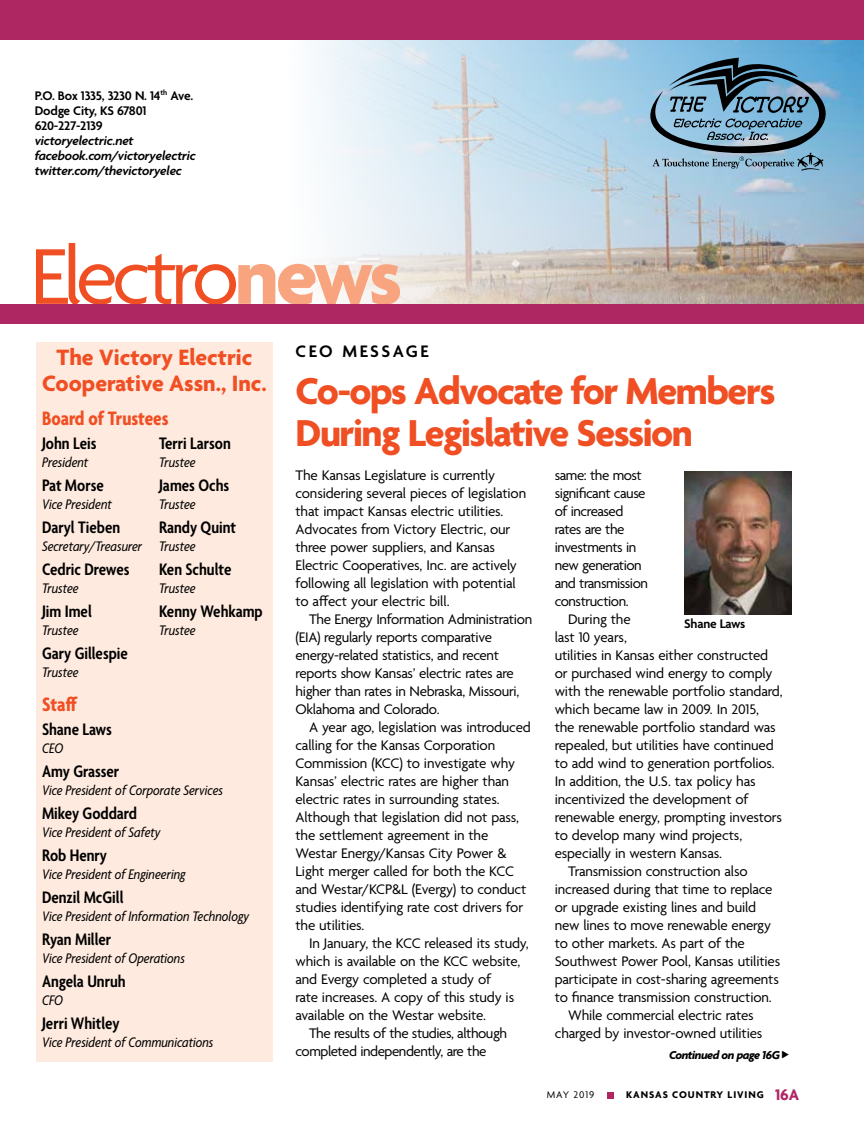
<style>
.page{position:relative;width:864px;height:1134px;background:#fff}
.page>*{position:absolute;margin:0;border:0;box-sizing:border-box;transform-origin:0 0}
.t1{font:85.5px "Agenda";letter-spacing:-.065em;color:#f04e23}
.t2{font:700 40.5px/41.7px "Agenda";letter-spacing:-.035em;color:#f04e23}
.t3{font:700 24px/25.5px "Agenda";color:#f04e23;text-align:center}
.t4{font:700 condensed 21px "Agenda";color:#f04e23}
.t5{font:600 condensed 18px "Agenda";color:#000}
.t6{font:600 18px "Agenda";letter-spacing:.14em;color:#000}
.t7{font:15px/18px "Agenda";letter-spacing:-.01em;color:#000}
.t8{font:italic condensed 15px "Agenda";color:#000}
.t9{font:15px/18px "Agenda";letter-spacing:-.03em;color:#000}
.t10{font:italic 600 13.5px/15px "Agenda";letter-spacing:-.015em;color:#000}
.t11{font:600 13.5px/15px "Agenda";letter-spacing:-.015em;color:#000}
.t12{font:italic 700 12.3px "Agenda";letter-spacing:-.035em;color:#000}
.t13{font:700 10.5px "Agenda";letter-spacing:.09em;color:#000}
.t14{font:10.5px "Agenda";letter-spacing:.09em;color:#000}
.s1{font-weight:700;color:#f8a47e}
.s2{font-size:16.5px;color:#ae2763}
</style>
<div class="page">
<div style="left:36px;top:342px;width:237px;height:720px;background:#feeade"></div>
<img style="left:312px;top:40px;width:552px;height:264px">
<div style="left:0;top:304px;width:864px;height:20px;background:#ae2763"></div>
<img style="left:684px;top:471px;width:107px;height:144px">
<svg style="left:647px;top:56px;width:181px;height:115px;background:#698fa7"></svg>
<div style="left:0;top:0;width:864px;height:40px;background:#ae2763"></div>
<div style="left:607px;top:1092px;width:7px;height:7px;background:#ae2763"></div>
<p class="t11" style="left:35px;top:89px;width:160px">P.O. Box 1335, 3230 N. 14<sup>th</sup> Ave.<br>Dodge City, KS 67801<br>620-227-2139</p>
<p class="t10" style="left:35px;top:134px;width:163px">victoryelectric.net facebook.com/victoryelectric twitter.com/thevictoryelec</p>
<h1 class="t1" style="left:30px;top:230px;width:374px">Electro<span class="s1">news</span></h1>
<h3 class="t3" style="left:42px;top:346px;width:226px">The Victory Electric<br>Cooperative Assn., Inc.</h3>
<h3 class="t4" style="left:42px;top:407px;width:128px">Board of Trustees</h3>
<p class="t5" style="left:42px;top:434px;width:56px">John Leis</p>
<p class="t8" style="left:42px;top:453px;width:48px">President</p>
<p class="t5" style="left:42px;top:476px;width:63px">Pat Morse</p>
<p class="t8" style="left:42px;top:495px;width:71px">Vice President</p>
<p class="t5" style="left:42px;top:518px;width:80px">Daryl Tieben</p>
<p class="t8" style="left:42px;top:537px;width:102px">Secretary/Treasurer</p>
<p class="t5" style="left:42px;top:560px;width:89px">Cedric Drewes</p>
<p class="t8" style="left:42px;top:579px;width:38px">Trustee</p>
<p class="t5" style="left:42px;top:602px;width:51px">Jim Imel</p>
<p class="t8" style="left:42px;top:621px;width:38px">Trustee</p>
<p class="t5" style="left:42px;top:644px;width:87px">Gary Gillespie</p>
<p class="t8" style="left:42px;top:663px;width:38px">Trustee</p>
<p class="t5" style="left:159px;top:434px;width:73px">Terri Larson</p>
<p class="t8" style="left:159px;top:453px;width:38px">Trustee</p>
<p class="t5" style="left:159px;top:476px;width:72px">James Ochs</p>
<p class="t8" style="left:159px;top:495px;width:38px">Trustee</p>
<p class="t5" style="left:159px;top:518px;width:79px">Randy Quint</p>
<p class="t8" style="left:159px;top:537px;width:38px">Trustee</p>
<p class="t5" style="left:159px;top:560px;width:74px">Ken Schulte</p>
<p class="t8" style="left:159px;top:579px;width:38px">Trustee</p>
<p class="t5" style="left:159px;top:602px;width:105px">Kenny Wehkamp</p>
<p class="t8" style="left:159px;top:621px;width:38px">Trustee</p>
<h3 class="t4" style="left:42px;top:693px;width:37px">Staff</h3>
<p class="t5" style="left:42px;top:720px;width:71px">Shane Laws</p>
<p class="t8" style="left:42px;top:739px;width:23px">CEO</p>
<p class="t5" style="left:42px;top:762px;width:79px">Amy Grasser</p>
<p class="t8" style="left:42px;top:781px;width:183px">Vice President of Corporate Services</p>
<p class="t5" style="left:42px;top:804px;width:96px">Mikey Goddard</p>
<p class="t8" style="left:42px;top:823px;width:120px">Vice President of Safety</p>
<p class="t5" style="left:42px;top:846px;width:67px">Rob Henry</p>
<p class="t8" style="left:42px;top:865px;width:145px">Vice President of Engineering</p>
<p class="t5" style="left:42px;top:888px;width:83px">Denzil McGill</p>
<p class="t8" style="left:42px;top:907px;width:209px">Vice President of Information Technology</p>
<p class="t5" style="left:42px;top:930px;width:71px">Ryan Miller</p>
<p class="t8" style="left:42px;top:949px;width:144px">Vice President of Operations</p>
<p class="t5" style="left:42px;top:972px;width:85px">Angela Unruh</p>
<p class="t8" style="left:42px;top:991px;width:23px">CFO</p>
<p class="t5" style="left:42px;top:1014px;width:79px">Jerri Whitley</p>
<p class="t8" style="left:42px;top:1033px;width:173px">Vice President of Communications</p>
<p class="t6" style="left:296px;top:341px;width:135px">CEO MESSAGE</p>
<h2 class="t2" style="left:296px;top:373px;width:481px">Co-ops Advocate for Members<br>During Legislative Session</h2>
<p class="t7" style="left:296px;top:467px;width:232px">The Kansas Legislature is currently considering several pieces of legislation that impact Kansas electric utilities.<br>Advocates from Victory Electric, our three power suppliers, and Kansas Electric Cooperatives, Inc. are actively following all legislation with potential to affect your electric bill.</p>
<p class="t7" style="left:296px;top:611px;width:238px;text-indent:14px">The Energy Information Administration (EIA) regularly reports comparative energy-related statistics, and recent reports show Kansas’ electric rates are higher than rates in Nebraska, Missouri, Oklahoma and Colorado.</p>
<p class="t7" style="left:296px;top:719px;width:237px;text-indent:14px">A year ago, legislation was introduced calling for the Kansas Corporation Commission (KCC) to investigate why Kansas’ electric rates are higher than electric rates in surrounding states.<br>Although that legislation did not pass, the settlement agreement in the Westar Energy/Kansas City Power &amp; Light merger called for both the KCC and Westar/KCP&amp;L (Evergy) to conduct studies identifying rate cost drivers for the utilities.</p>
<p class="t7" style="left:296px;top:935px;width:235px;text-indent:14px">In January, the KCC released its study, which is available on the KCC website, and Evergy completed a study of<br>rate increases. A copy of this study is available on the Westar website.</p>
<p class="t9" style="left:296px;top:1025px;width:213px;text-indent:14px">The results of the studies, although completed independently, are the</p>
<p class="t9" style="left:555px;top:467px;width:95px">same: the most significant cause of increased rates are the investments in new generation and transmission construction.</p>
<p class="t7" style="left:568px;top:611px;width:64px">During the</p>
<p class="t7" style="left:555px;top:629px;width:74px">last 10 years,</p>
<p class="t7" style="left:555px;top:647px;width:215px">utilities in Kansas either constructed</p>
<p class="t7" style="left:555px;top:665px;width:219px">or purchased wind energy to comply</p>
<p class="t7" style="left:555px;top:683px;width:229px">with the renewable portfolio standard,</p>
<p class="t7" style="left:555px;top:701px;width:206px">which became law in 2009. In 2015,</p>
<p class="t7" style="left:555px;top:719px;width:223px">the renewable portfolio standard was</p>
<p class="t7" style="left:555px;top:737px;width:221px">repealed, but utilities have continued</p>
<p class="t7" style="left:555px;top:755px;width:222px">to add wind to generation portfolios.</p>
<p class="t7" style="left:555px;top:773px;width:203px">In addition, the U.S. tax policy has</p>
<p class="t7" style="left:555px;top:791px;width:195px">incentivized the development of</p>
<p class="t7" style="left:555px;top:809px;width:229px">renewable energy, prompting investors</p>
<p class="t7" style="left:555px;top:827px;width:189px">to develop many wind projects,</p>
<p class="t7" style="left:555px;top:845px;width:169px">especially in western Kansas.</p>
<p class="t7" style="left:568px;top:863px;width:181px">Transmission construction also</p>
<p class="t7" style="left:555px;top:881px;width:219px">increased during that time to replace</p>
<p class="t7" style="left:555px;top:899px;width:203px">or upgrade existing lines and build</p>
<p class="t7" style="left:555px;top:917px;width:218px">new lines to move renewable energy</p>
<p class="t7" style="left:555px;top:935px;width:192px">to other markets. As part of the</p>
<p class="t7" style="left:555px;top:953px;width:227px">Southwest Power Pool, Kansas utilities</p>
<p class="t7" style="left:555px;top:971px;width:226px">participate in cost-sharing agreements</p>
<p class="t7" style="left:555px;top:989px;width:219px">to finance transmission construction.</p>
<p class="t7" style="left:568px;top:1007px;width:187px">While commercial electric rates</p>
<p class="t7" style="left:555px;top:1025px;width:209px">charged by investor-owned utilities</p>
<p class="t11" style="left:684px;top:617px;width:63px">Shane Laws</p>
<p class="t12" style="left:669px;top:1048px;width:112px">Continued on page 16G</p>
<p class="t14" style="left:547px;top:1089px;width:49px">MAY 2019</p>
<p class="t13" style="left:626px;top:1089px;width:175px">KANSAS COUNTRY LIVING <span class="s2">16A</span></p>
</div>
